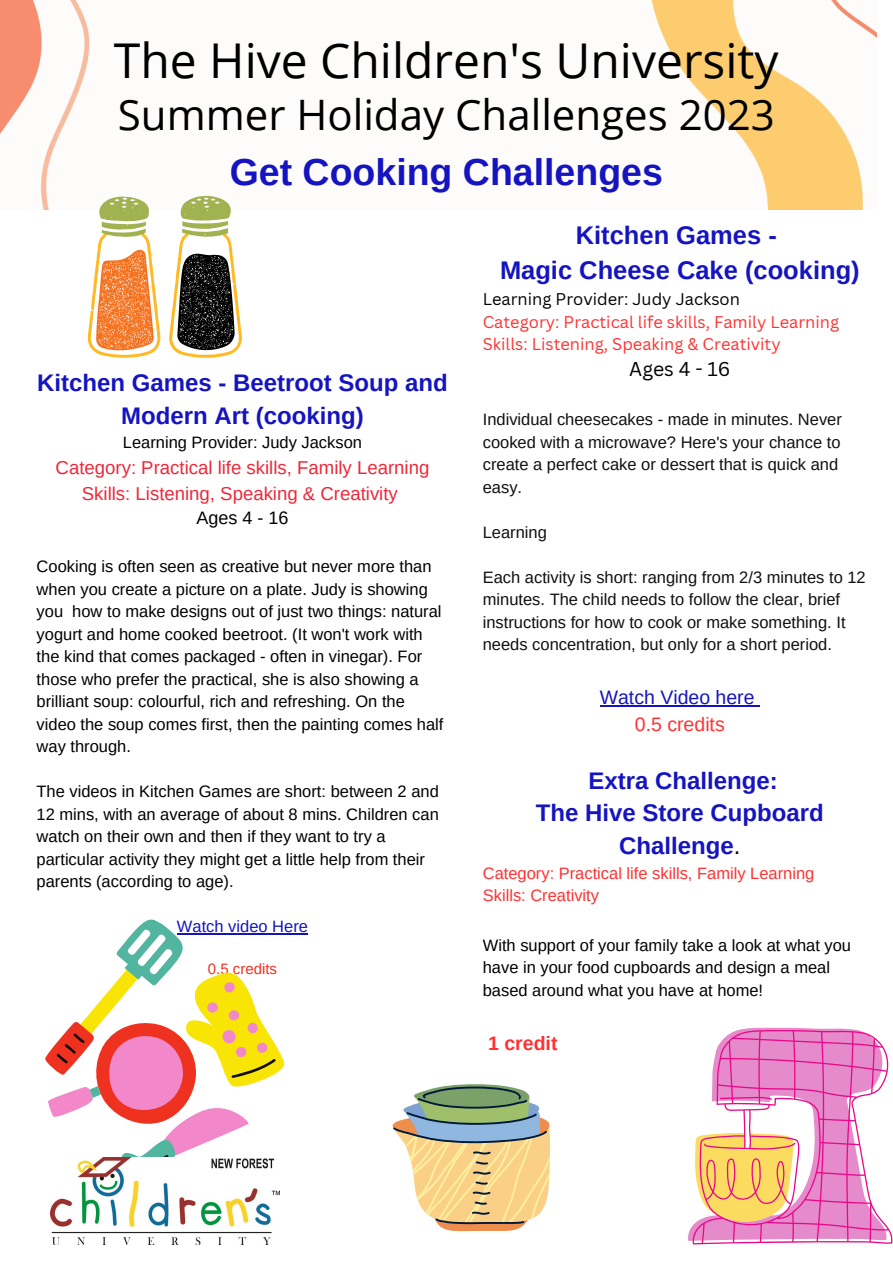
<style>
.page{position:relative;width:893px;height:1264px;background:#fff}
.page>*{position:absolute;margin:0;border:0;box-sizing:border-box;transform-origin:0 0}
.t1{font:48px "Open Sans";color:#000}
.t2{font:42px "Open Sans";color:#000}
.t3{font:700 37.5px "Arimo";color:#1514c0}
.t4{font:700 25.5px "Arimo";color:#1514c0}
.t5{font:700 24px/32.5px "Arimo";color:#1514c0;text-align:center}
.t6{font:19.5px "Arimo";color:#1514c0}
.t7{font:19.5px "Arimo";color:#ff3131}
.t8{font:19.5px "Canva Sans";color:#000}
.t9{font:700 19.5px "Arimo";color:#ff3131}
.t10{font:18.6px "Arimo";color:#ee2739}
.t11{font:18px "Arimo";color:#000}
.t12{font:16.5px/22.5px "Arimo";color:#000}
.t13{font:16.5px/22.5px "Arimo";color:#110f0d}
.t14{font:16.5px "Canva Sans";color:#ff3131}
.t15{font:16.5px "Arimo";color:#ff3131}
.t16{font:16.5px "Canva Sans";color:#000}
.t17{font:16.5px "Arimo";color:#1514c0}
.t18{font:15px "Arimo";color:#ef3220}
.s1{font-weight:400;color:#000}
</style>
<div class="page">
<svg style="left:116px;top:919px;width:152px;height:48px"></svg>
<svg style="left:45px;top:967px;width:231px;height:190px"></svg>
<img style="left:0;top:0;width:876px;height:209px">
<svg style="left:88px;top:196px;width:154px;height:162px"></svg>
<svg style="left:688px;top:1027px;width:204px;height:217px"></svg>
<img style="left:50px;top:1157px;width:230px;height:87px">
<svg style="left:392px;top:1084px;width:158px;height:147px"></svg>
<hr style="left:599px;top:705px;width:155px;height:1px;background:#1514c0">
<p class="t1" style="left:114px;top:27px;width:666px">The Hive Children's University</p>
<p class="t2" style="left:118px;top:85px;width:658px">Summer Holiday Challenges 2023</p>
<p class="t3" style="left:230px;top:151px;width:434px">Get Cooking Challenges</p>
<p class="t4" style="left:575px;top:221px;width:202px">Kitchen Games -</p>
<p class="t4" style="left:500px;top:256px;width:361px">Magic Cheese Cake (cooking)</p>
<p class="t16" style="left:482px;top:287px;width:259px">Learning Provider: Judy Jackson</p>
<p class="t14" style="left:482px;top:310px;width:358px">Category: Practical life skills, Family Learning</p>
<p class="t14" style="left:482px;top:332px;width:299px">Skills: Listening, Speaking &amp; Creativity</p>
<p class="t8" style="left:629px;top:355px;width:103px">Ages 4 - 16</p>
<p class="t13" style="left:482px;top:408px;width:360px">Individual cheesecakes - made in minutes. Never cooked with a microwave? Here's your chance to create a perfect cake or dessert that is quick and easy.</p>
<p class="t13" style="left:482px;top:521px;width:66px">Learning</p>
<p class="t13" style="left:482px;top:566px;width:384px">Each activity is short: ranging from 2/3 minutes to 12 minutes. The child needs to follow the clear, brief instructions for how to cook or make something. It needs concentration, but only for a short period.</p>
<p class="t6" style="left:599px;top:686px;width:156px">Watch Video here</p>
<p class="t7" style="left:635px;top:713px;width:91px">0.5 credits</p>
<p class="t5" style="left:588px;top:764px;width:191px">Extra Challenge:</p>
<p class="t5" style="left:536px;top:796px;width:289px">The Hive Store Cupboard<br>Challenge<span class="s1">.</span></p>
<p class="t15" style="left:482px;top:863px;width:333px">Category: Practical life skills, Family Learning</p>
<p class="t15" style="left:482px;top:886px;width:118px">Skills: Creativity</p>
<p class="t12" style="left:482px;top:933px;width:370px">With support of your family take a look at what you have in your food cupboards and design a meal based around what you have at home!</p>
<p class="t9" style="left:488px;top:1031px;width:71px">1 credit</p>
<p class="t5" style="left:37px;top:366px;width:412px">Kitchen Games - Beetroot Soup and<br>Modern Art (cooking)</p>
<p class="t12" style="left:123px;top:431px;width:241px">Learning Provider: Judy Jackson</p>
<p class="t10" style="left:56px;top:457px;width:375px">Category: Practical life skills, Family Learning</p>
<p class="t10" style="left:82px;top:483px;width:317px">Skills: Listening, Speaking &amp; Creativity</p>
<p class="t11" style="left:196px;top:507px;width:93px">Ages 4 - 16</p>
<p class="t12" style="left:37px;top:555px;width:408px">Cooking is often seen as creative but never more than when you create a picture on a plate. Judy is showing you how to make designs out of just two things: natural yogurt and home cooked beetroot. (It won't work with the kind that comes packaged - often in vinegar). For those who prefer the practical, she is also showing a brilliant soup: colourful, rich and refreshing. On the video the soup comes first, then the painting comes half way through.</p>
<p class="t12" style="left:37px;top:780px;width:404px">The videos in Kitchen Games are short: between 2 and 12 mins, with an average of about 8 mins. Children can watch on their own and then if they want to try a particular activity they might get a little help from their parents (according to age).</p>
<p class="t17" style="left:177px;top:917px;width:132px">Watch video Here</p>
<p class="t18" style="left:208px;top:960px;width:71px">0.5 credits</p>
</div>
